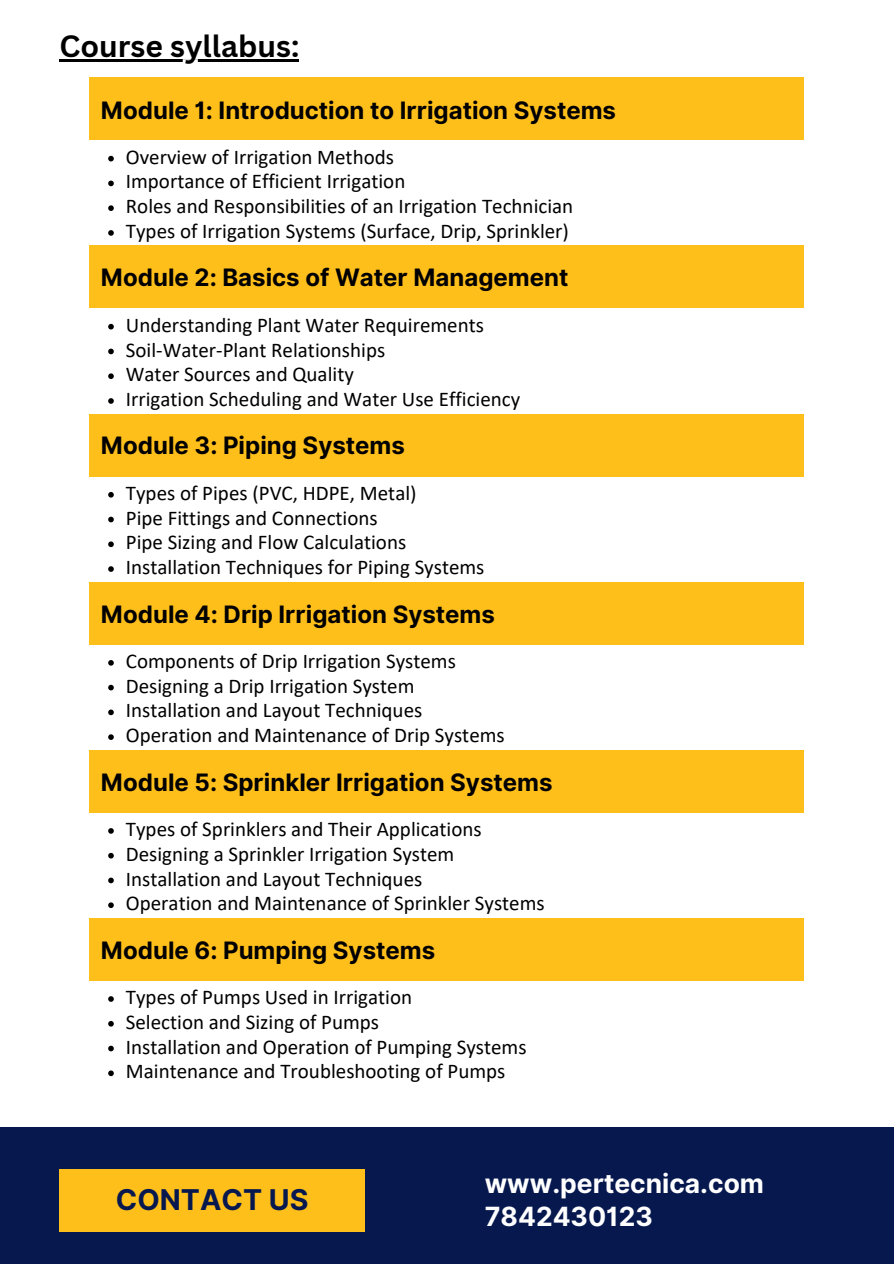
<style>
.page{position:relative;width:894px;height:1264px;background:#fff}
.page>*{position:absolute;margin:0;border:0;box-sizing:border-box;transform-origin:0 0}
.t1{font:700 30px "Canva Sans";color:#000}
.t2{font:700 28.65px "Inter";color:#06184e}
.t3{font:700 26.4px "Inter";color:#fff}
.t4{font:700 24px "Inter";color:#000}
.t5{font:21px "Calibri";color:#000}
</style>
<div class="page">
<hr style="left:59px;top:60px;width:240px;height:2px;background:#000">
<div style="left:0;top:1126px;width:893px;height:137px;background:#06184e"></div>
<div style="left:59px;top:1169px;width:306px;height:62px;background:#ffbf1b"></div>
<div style="left:89px;top:77px;width:715px;height:63px;background:#ffbf1b"></div>
<svg style="left:108px;top:156px;width:6px;height:5px"></svg>
<svg style="left:108px;top:181px;width:6px;height:5px"></svg>
<svg style="left:108px;top:205px;width:6px;height:6px"></svg>
<svg style="left:108px;top:230px;width:6px;height:6px"></svg>
<div style="left:89px;top:246px;width:715px;height:62px;background:#ffbf1b"></div>
<svg style="left:108px;top:324px;width:6px;height:5px"></svg>
<svg style="left:108px;top:348px;width:6px;height:6px"></svg>
<svg style="left:108px;top:373px;width:6px;height:6px"></svg>
<svg style="left:108px;top:398px;width:6px;height:6px"></svg>
<div style="left:89px;top:414px;width:715px;height:62px;background:#ffbf1b"></div>
<svg style="left:108px;top:492px;width:6px;height:5px"></svg>
<svg style="left:108px;top:516px;width:6px;height:6px"></svg>
<svg style="left:108px;top:541px;width:6px;height:6px"></svg>
<svg style="left:108px;top:566px;width:6px;height:6px"></svg>
<div style="left:89px;top:582px;width:715px;height:62px;background:#ffbf1b"></div>
<svg style="left:108px;top:660px;width:6px;height:5px"></svg>
<svg style="left:108px;top:684px;width:6px;height:6px"></svg>
<svg style="left:108px;top:709px;width:6px;height:6px"></svg>
<svg style="left:108px;top:734px;width:6px;height:6px"></svg>
<div style="left:89px;top:750px;width:715px;height:62px;background:#ffbf1b"></div>
<svg style="left:108px;top:828px;width:6px;height:5px"></svg>
<svg style="left:108px;top:852px;width:6px;height:6px"></svg>
<svg style="left:108px;top:877px;width:6px;height:6px"></svg>
<svg style="left:108px;top:902px;width:6px;height:6px"></svg>
<div style="left:89px;top:918px;width:715px;height:62px;background:#ffbf1b"></div>
<svg style="left:108px;top:996px;width:6px;height:5px"></svg>
<svg style="left:108px;top:1021px;width:6px;height:5px"></svg>
<svg style="left:108px;top:1045px;width:6px;height:6px"></svg>
<svg style="left:108px;top:1070px;width:6px;height:6px"></svg>
<h2 class="t1" style="left:59px;top:25px;width:241px">Course syllabus:</h2>
<p class="t4" style="left:101px;top:96px;width:516px">Module 1: Introduction to Irrigation Systems</p>
<p class="t5" style="left:126px;top:148px;width:269px">Overview of Irrigation Methods</p>
<h3 class="t5" style="left:126px;top:173px;width:281px">Importance of Efficient Irrigation</h3>
<p class="t5" style="left:126px;top:197px;width:449px">Roles and Responsibilities of an Irrigation Technician</p>
<p class="t5" style="left:126px;top:222px;width:444px">Types of Irrigation Systems (Surface, Drip, Sprinkler)</p>
<p class="t4" style="left:101px;top:263px;width:469px">Module 2: Basics of Water Management</p>
<p class="t5" style="left:126px;top:316px;width:359px">Understanding Plant Water Requirements</p>
<h3 class="t5" style="left:126px;top:341px;width:261px">Soil-Water-Plant Relationships</h3>
<p class="t5" style="left:126px;top:365px;width:229px">Water Sources and Quality</p>
<p class="t5" style="left:126px;top:390px;width:396px">Irrigation Scheduling and Water Use Efficiency</p>
<p class="t4" style="left:101px;top:431px;width:305px">Module 3: Piping Systems</p>
<p class="t5" style="left:126px;top:484px;width:292px">Types of Pipes (PVC, HDPE, Metal)</p>
<h3 class="t5" style="left:126px;top:509px;width:253px">Pipe Fittings and Connections</h3>
<p class="t5" style="left:126px;top:533px;width:282px">Pipe Sizing and Flow Calculations</p>
<p class="t5" style="left:126px;top:558px;width:360px">Installation Techniques for Piping Systems</p>
<p class="t4" style="left:101px;top:599px;width:395px">Module 4: Drip Irrigation Systems</p>
<p class="t5" style="left:126px;top:652px;width:331px">Components of Drip Irrigation Systems</p>
<h3 class="t5" style="left:126px;top:677px;width:290px">Designing a Drip Irrigation System</h3>
<p class="t5" style="left:126px;top:701px;width:298px">Installation and Layout Techniques</p>
<p class="t5" style="left:126px;top:726px;width:380px">Operation and Maintenance of Drip Systems</p>
<p class="t4" style="left:101px;top:767px;width:453px">Module 5: Sprinkler Irrigation Systems</p>
<p class="t5" style="left:126px;top:820px;width:357px">Types of Sprinklers and Their Applications</p>
<h3 class="t5" style="left:126px;top:845px;width:330px">Designing a Sprinkler Irrigation System</h3>
<p class="t5" style="left:126px;top:869px;width:298px">Installation and Layout Techniques</p>
<p class="t5" style="left:126px;top:894px;width:420px">Operation and Maintenance of Sprinkler Systems</p>
<p class="t4" style="left:101px;top:935px;width:336px">Module 6: Pumping Systems</p>
<p class="t5" style="left:126px;top:988px;width:288px">Types of Pumps Used in Irrigation</p>
<h1 class="t5" style="left:126px;top:1013px;width:255px">Selection and Sizing of Pumps</h1>
<h3 class="t5" style="left:126px;top:1037px;width:402px">Installation and Operation of Pumping Systems</h3>
<h3 class="t5" style="left:126px;top:1062px;width:381px">Maintenance and Troubleshooting of Pumps</h3>
<p class="t2" style="left:116px;top:1182px;width:194px">CONTACT US</p>
<p class="t3" style="left:484px;top:1167px;width:281px">www.pertecnica.com</p>
<h3 class="t3" style="left:484px;top:1200px;width:169px">7842430123</h3>
</div>
